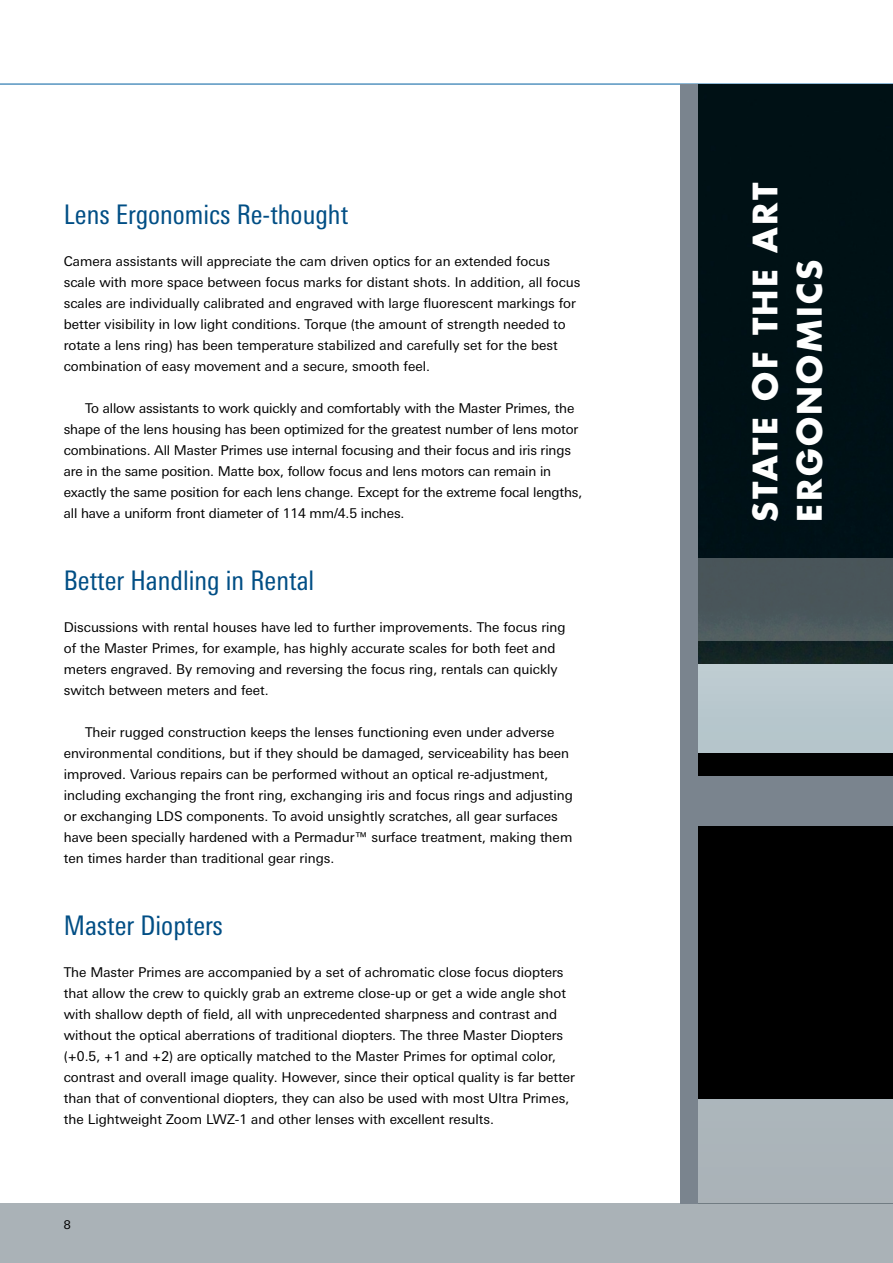
<style>
.page{position:relative;width:893px;height:1263px;background:#fff}
.page>*{position:absolute;margin:0;border:0;box-sizing:border-box;transform-origin:0 0}
.Fließtext{font:700 32.7px/44.1px "Futura Std";letter-spacing:.075em;color:#fff}
.Fließtext-2{font:condensed 27px "Linotype Univers";color:#004e85}
.Fließtext-3{font:13.5px/21px "Linotype Univers Basic";color:#000}
.Fließtext_Einzug{font:13.5px/21px "Linotype Univers Basic";letter-spacing:-.01em;color:#000}
.t1{font:12px "Linotype Univers Basic";color:#000}
</style>
<div class="page">
<div style="left:0;top:1203px;width:893px;height:60px;background:#aab2b7"></div>
<hr style="left:0;top:84px;width:893px;height:1px;background:#005ea1">
<svg style="left:697px;top:663px;width:196px;height:540px;background:#afbbc0"></svg>
<div style="left:697px;top:753px;width:196px;height:345px;background:#000"></div>
<div style="left:697px;top:84px;width:196px;height:579px;background:#001115"></div>
<div style="left:697px;top:558px;width:196px;height:83px;background:#49555a"></div>
<div style="left:697px;top:776px;width:196px;height:50px;background:#7a848e"></div>
<div style="left:680px;top:84px;width:17px;height:1119px;background:#7a848e"></div>
<p class="Fließtext-2" style="left:64px;top:199px;width:286px">Lens Ergonomics Re-thought</p>
<p class="Fließtext-3" style="left:64px;top:251px;width:518px">Camera assistants will appreciate the cam driven optics for an extended focus scale with more space between focus marks for distant shots. In addition, all focus scales are individually calibrated and engraved with large fluorescent markings for better visibility in low light conditions. Torque (the amount of strength needed to rotate a lens ring) has been temperature stabilized and carefully set for the best combination of easy movement and a secure, smooth feel.</p>
<p class="Fließtext_Einzug" style="left:64px;top:398px;width:520px;text-indent:21px">To allow assistants to work quickly and comfortably with the Master Primes, the shape of the lens housing has been optimized for the greatest number of lens motor combinations. All Master Primes use internal focusing and their focus and iris rings are in the same position. Matte box, follow focus and lens motors can remain in exactly the same position for each lens change. Except for the extreme focal lengths, all have a uniform front diameter of 114 mm/4.5 inches.</p>
<p class="Fließtext-2" style="left:64px;top:565px;width:252px">Better Handling in Rental</p>
<p class="Fließtext-3" style="left:64px;top:617px;width:503px">Discussions with rental houses have led to further improvements. The focus ring of the Master Primes, for example, has highly accurate scales for both feet and meters engraved. By removing and reversing the focus ring, rentals can quickly switch between meters and feet.</p>
<p class="Fließtext_Einzug" style="left:64px;top:722px;width:511px;text-indent:21px">Their rugged construction keeps the lenses functioning even under adverse environmental conditions, but if they should be damaged, serviceability has been improved. Various repairs can be performed without an optical re-adjustment, including exchanging the front ring, exchanging iris and focus rings and adjusting or exchanging LDS components. To avoid unsightly scratches, all gear surfaces have been specially hardened with a Permadur™ surface treatment, making them ten times harder than traditional gear rings.</p>
<p class="Fließtext-2" style="left:64px;top:910px;width:161px">Master Diopters</p>
<p class="Fließtext-3" style="left:64px;top:962px;width:513px">The Master Primes are accompanied by a set of achromatic close focus diopters that allow the crew to quickly grab an extreme close-up or get a wide angle shot with shallow depth of field, all with unprecedented sharpness and contrast and without the optical aberrations of traditional diopters. The three Master Diopters (+0.5, +1 and +2) are optically matched to the Master Primes for optimal color, contrast and overall image quality. However, since their optical quality is far better than that of conventional diopters, they can also be used with most Ultra Primes, the Lightweight Zoom LWZ-1 and other lenses with excellent results.</p>
<p class="t1" style="left:64px;top:1218px;width:8px">8</p>
<p class="Fließtext" style="left:743px;top:522px;width:341px;rotate:-90deg">STATE OF THE ART<br>ERGONOMICS</p>
</div>
